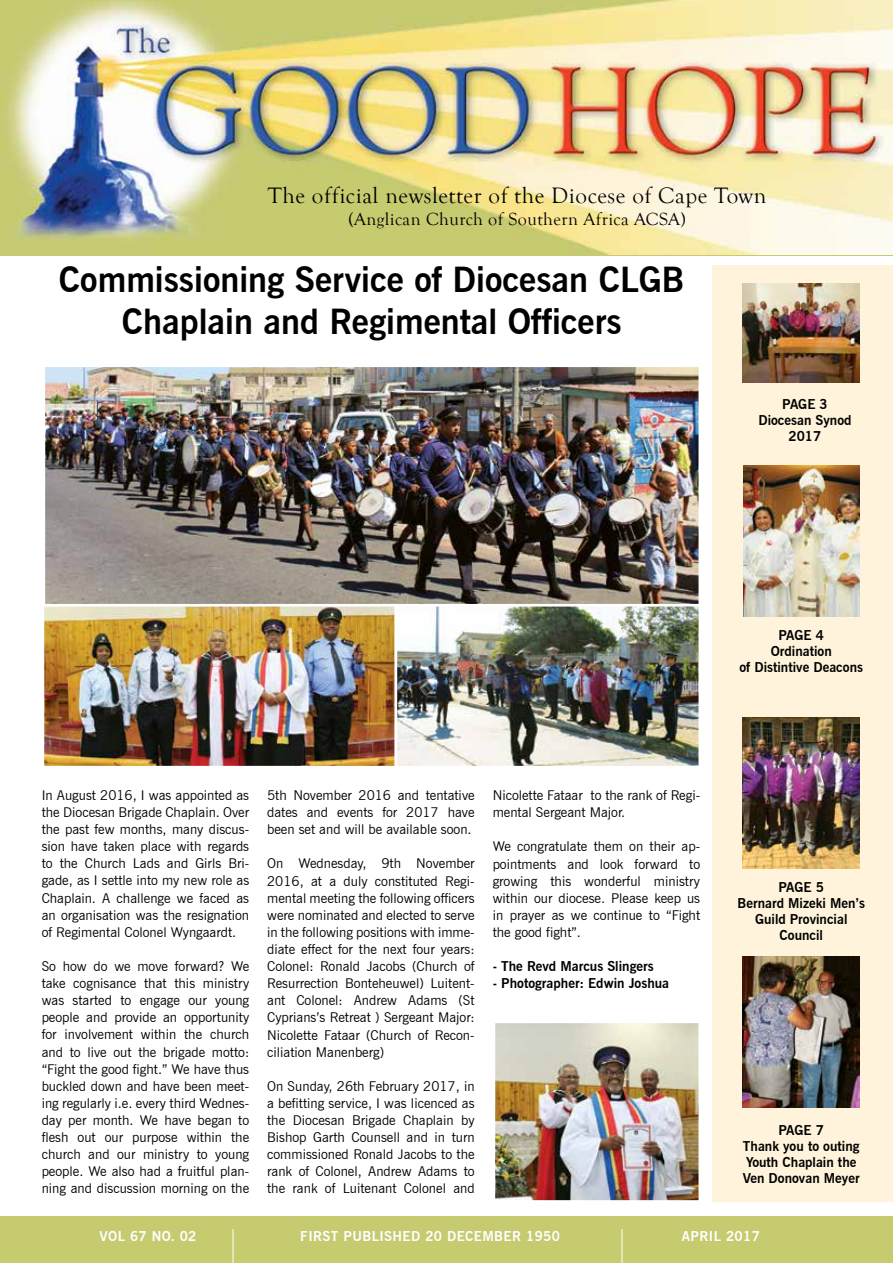
<style>
.page{position:relative;width:893px;height:1263px;background:#fff}
.page>*{position:absolute;margin:0;border:0;box-sizing:border-box;transform-origin:0 0}
.t1{font:700 34.5px/42px "News Gothic BT";color:#000;text-align:center}
.t2{font:22.95px "Goudy Old Style T";letter-spacing:.025em;color:#000}
.t3{font:18px "Goudy Old Style T";letter-spacing:.025em;color:#000}
.t4{font:13.5px/17.1px "News Gothic BT";color:#000;text-align:justify}
.t5{font:700 13.5px/16.2px "News Gothic BT";color:#000;text-align:center}
.t6{font:700 13.5px "News Gothic BT";letter-spacing:.03em;color:#fff}
</style>
<div class="page">
<img style="left:0;top:0;width:893px;height:254px">
<div style="left:712px;top:265px;width:181px;height:937px;background:#fff4db"></div>
<div style="left:0;top:1216px;width:893px;height:47px;background:#c6cb70"></div>
<hr style="left:233px;top:1229px;width:1px;height:34px;background:#fff">
<hr style="left:622px;top:1229px;width:1px;height:34px;background:#fff">
<img style="left:743px;top:283px;width:117px;height:100px">
<img style="left:743px;top:717px;width:117px;height:151px">
<img style="left:743px;top:957px;width:117px;height:151px">
<img style="left:743px;top:465px;width:116px;height:151px">
<img style="left:47px;top:368px;width:650px;height:234px">
<div style="left:43px;top:364px;width:658px;height:242px;border:3px solid #fff"></div>
<img style="left:46px;top:608px;width:651px;height:156px">
<div style="left:42px;top:604px;width:355px;height:164px;border:3px solid #fff"></div>
<div style="left:395px;top:604px;width:306px;height:164px;border:3px solid #fff"></div>
<img style="left:497px;top:1024px;width:200px;height:175px">
<div style="left:493px;top:1020px;width:208px;height:183px;border:3px solid #fff"></div>
<h2 class="t2" style="left:268px;top:183px;width:500px">The official newsletter of the Diocese of Cape Town</h2>
<h3 class="t3" style="left:349px;top:209px;width:339px">(Anglican Church of Southern Africa ACSA)</h3>
<h1 class="t1" style="left:59px;top:258px;width:627px">Commissioning Service of Diocesan CLGB<br>Chaplain and Regimental Officers</h1>
<p class="t5" style="left:758px;top:396px;width:95px">PAGE 3<br>Diocesan Synod<br>2017</p>
<p class="t5" style="left:739px;top:626px;width:125px">PAGE 4<br>Ordination<br>of Distintive Deacons</p>
<p class="t4" style="left:42px;top:786px;width:209px">In August 2016, I was appointed as the Diocesan Brigade Chaplain. Over the past few months, many discus&shy;sion have taken place with regards to the Church Lads and Girls Bri&shy;gade, as I settle into my new role as Chaplain. A challenge we faced as an organisation was the resignation of Regimental Colonel Wyngaardt.</p>
<p class="t4" style="left:42px;top:957px;width:209px">So how do we move forward? We take cognisance that this ministry was started to engage our young people and provide an opportunity for involvement within the church and to live out the brigade motto: “Fight the good fight.” We have thus buckled down and have been meet&shy;ing regularly i.e. every third Wednes&shy;day per month. We have began to flesh out our purpose within the church and our ministry to young people. We also had a fruitful plan&shy;ning and discussion morning on the</p>
<p class="t4" style="left:267px;top:787px;width:209px">5th November 2016 and tentative dates and events for 2017 have been set and will be available soon.</p>
<p class="t4" style="left:267px;top:855px;width:209px">On Wednesday, 9th November 2016, at a duly constituted Regi&shy;mental meeting the following officers were nominated and elected to serve in the following positions with imme&shy;diate effect for the next four years:<br>Colonel: Ronald Jacobs (Church of Resurrection Bonteheuwel) Luitent&shy;ant Colonel: Andrew Adams (St Cyprians’s Retreat ) Sergeant Major:<br>Nicolette Fataar (Church of Recon&shy;ciliation Manenberg)</p>
<p class="t4" style="left:267px;top:1077px;width:209px">On Sunday, 26th February 2017, in a befitting service, I was licenced as the Diocesan Brigade Chaplain by Bishop Garth Counsell and in turn commissioned Ronald Jacobs to the rank of Colonel, Andrew Adams to the rank of Luitenant Colonel and</p>
<p class="t4" style="left:493px;top:787px;width:209px">Nicolette Fataar to the rank of Regi&shy;mental Sergeant Major.</p>
<p class="t4" style="left:493px;top:838px;width:209px">We congratulate them on their ap&shy;pointments and look forward to growing this wonderful ministry within our diocese. Please keep us in prayer as we continue to “Fight the good fight”.</p>
<p class="t5" style="left:493px;top:958px;width:162px">- The Revd Marcus Slingers</p>
<p class="t5" style="left:493px;top:975px;width:178px">- Photographer: Edwin Joshua</p>
<p class="t5" style="left:737px;top:878px;width:129px">PAGE 5<br>Bernard Mizeki Men’s<br>Guild Provincial<br>Council</p>
<p class="t5" style="left:743px;top:1122px;width:118px">PAGE 7<br>Thank you to outing<br>Youth Chaplain the<br>Ven Donovan Meyer</p>
<p class="t6" style="left:99px;top:1228px;width:99px">VOL 67 NO. 02</p>
<p class="t6" style="left:300px;top:1228px;width:261px">FIRST PUBLISHED 20 DECEMBER 1950</p>
<p class="t6" style="left:682px;top:1228px;width:80px">APRIL 2017</p>
<p class="t6" style="left:152px;top:1230px;width:99px">VOL 63 NO. 05</p>
<p class="t6" style="left:321px;top:1230px;width:261px">FIRST PUBLISHED 20 DECEMBER 1950</p>
<p class="t6" style="left:653px;top:1230px;width:89px">MARCH 2013</p>
</div>
